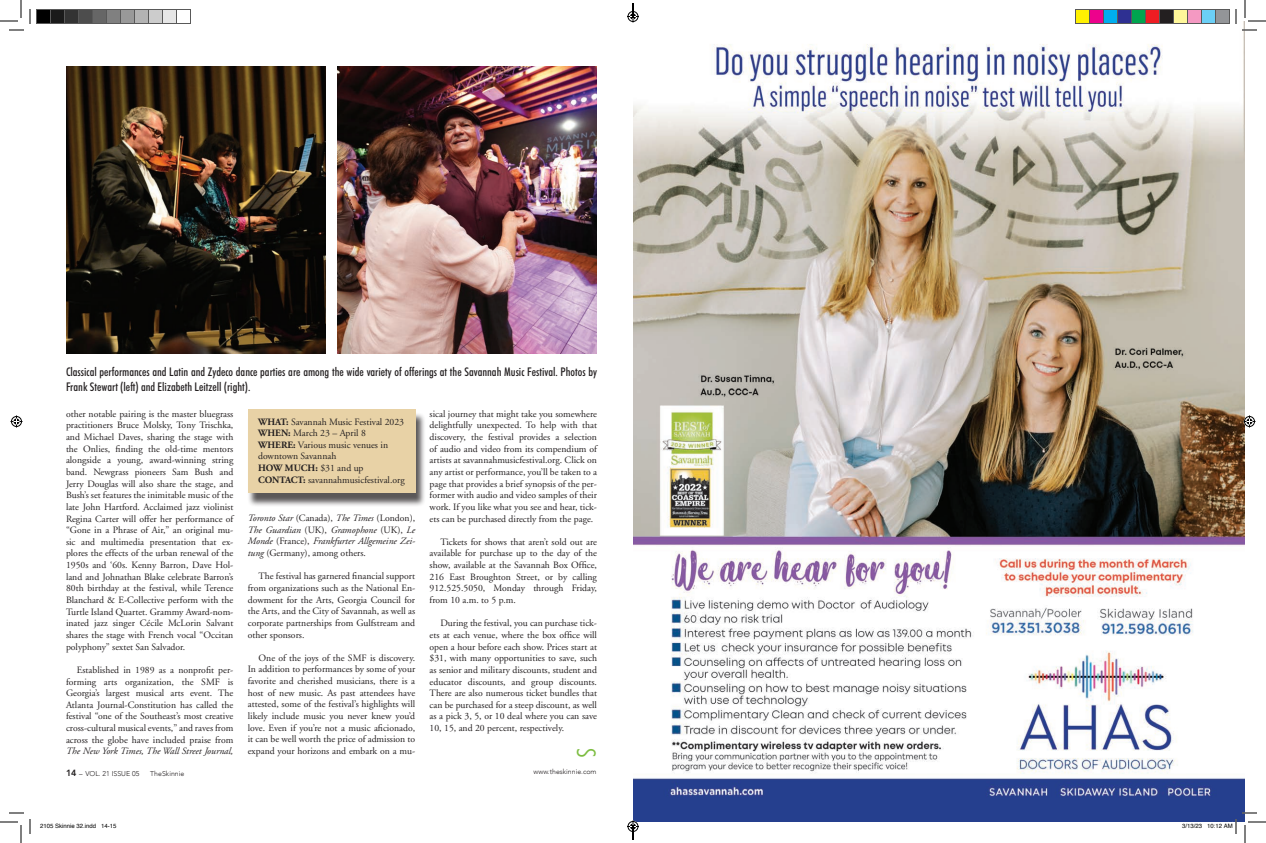
<style>
.page{position:relative;width:1266px;height:843px;background:#fff}
.page>*{position:absolute;margin:0;border:0;box-sizing:border-box;transform-origin:0 0}
.t1{font:300 condensed 26px "Futura BT";color:#7dbd41}
.t2{font:500 condensed 12px/14.4px "Futura BT";color:#231f20}
.t3{font:9.7px/11.6px "Adobe Garamond";color:#231f20;text-align:justify}
.t4{font:italic 9.7px/11.6px "Adobe Garamond";color:#231f20;text-align:justify}
.t5{font:300 7px "Avenir";color:#231f20}
.t6{font:6px "Helvetica";color:#000}
.s1{font-weight:700}
.s2{font-style:normal}
.s3{font-weight:800;font-size:9px}
</style>
<div class="page">
<div style="left:247px;top:413px;width:179px;height:94px;background:#231f20;opacity:.75"></div>
<div style="left:248px;top:410px;width:167px;height:83px;background:#e8d2a6"></div>
<img style="left:66px;top:67px;width:259px;height:287px">
<img style="left:338px;top:66px;width:259px;height:288px">
<img style="left:633px;top:22px;width:612px;height:800px">
<svg style="left:0;top:0;width:31px;height:31px"></svg>
<svg style="left:0;top:812px;width:31px;height:31px"></svg>
<svg style="left:1235px;top:0;width:31px;height:31px"></svg>
<svg style="left:10px;top:416px;width:12px;height:12px"></svg>
<svg style="left:1244px;top:416px;width:12px;height:12px"></svg>
<div style="left:36px;top:10px;width:14px;height:14px;background:#000"></div>
<div style="left:36px;top:9px;width:15px;height:15px;border:1px solid #595959"></div>
<div style="left:50px;top:10px;width:14px;height:14px;background:#1a1a1a"></div>
<div style="left:50px;top:9px;width:15px;height:15px;border:1px solid #595959"></div>
<div style="left:64px;top:10px;width:14px;height:14px;background:#333"></div>
<div style="left:64px;top:9px;width:15px;height:15px;border:1px solid #595959"></div>
<div style="left:78px;top:10px;width:14px;height:14px;background:#4d4d4d"></div>
<div style="left:78px;top:9px;width:15px;height:15px;border:1px solid #595959"></div>
<div style="left:92px;top:10px;width:14px;height:14px;background:#666"></div>
<div style="left:92px;top:9px;width:15px;height:15px;border:1px solid #595959"></div>
<div style="left:106px;top:10px;width:14px;height:14px;background:#808080"></div>
<div style="left:106px;top:9px;width:15px;height:15px;border:1px solid #595959"></div>
<div style="left:120px;top:10px;width:14px;height:14px;background:#999"></div>
<div style="left:120px;top:9px;width:15px;height:15px;border:1px solid #595959"></div>
<div style="left:134px;top:10px;width:14px;height:14px;background:#b3b3b3"></div>
<div style="left:134px;top:9px;width:15px;height:15px;border:1px solid #595959"></div>
<div style="left:148px;top:10px;width:14px;height:14px;background:#ccc"></div>
<div style="left:148px;top:9px;width:15px;height:15px;border:1px solid #595959"></div>
<div style="left:162px;top:10px;width:14px;height:14px;background:#e6e6e6"></div>
<div style="left:162px;top:9px;width:15px;height:15px;border:1px solid #595959"></div>
<div style="left:176px;top:9px;width:15px;height:15px;border:1px solid #595959"></div>
<div style="left:1076px;top:10px;width:14px;height:14px;background:#fff101"></div>
<div style="left:1075px;top:9px;width:15px;height:15px;border:1px solid #595959"></div>
<div style="left:1090px;top:10px;width:14px;height:14px;background:#ed028c"></div>
<div style="left:1089px;top:9px;width:15px;height:15px;border:1px solid #595959"></div>
<div style="left:1104px;top:10px;width:14px;height:14px;background:#00aeef"></div>
<div style="left:1103px;top:9px;width:15px;height:15px;border:1px solid #595959"></div>
<div style="left:1118px;top:10px;width:14px;height:14px;background:#2e3092"></div>
<div style="left:1117px;top:9px;width:15px;height:15px;border:1px solid #595959"></div>
<div style="left:1132px;top:10px;width:14px;height:14px;background:#00a54f"></div>
<div style="left:1131px;top:9px;width:15px;height:15px;border:1px solid #595959"></div>
<div style="left:1146px;top:10px;width:14px;height:14px;background:#ee1d23"></div>
<div style="left:1145px;top:9px;width:15px;height:15px;border:1px solid #595959"></div>
<div style="left:1160px;top:10px;width:14px;height:14px;background:#231f20"></div>
<div style="left:1159px;top:9px;width:15px;height:15px;border:1px solid #595959"></div>
<div style="left:1174px;top:10px;width:14px;height:14px;background:#fff79a"></div>
<div style="left:1173px;top:9px;width:15px;height:15px;border:1px solid #595959"></div>
<div style="left:1188px;top:10px;width:14px;height:14px;background:#f499c2"></div>
<div style="left:1187px;top:9px;width:15px;height:15px;border:1px solid #595959"></div>
<div style="left:1202px;top:10px;width:14px;height:14px;background:#6bcff6"></div>
<div style="left:1201px;top:9px;width:15px;height:15px;border:1px solid #595959"></div>
<div style="left:1216px;top:10px;width:14px;height:14px;background:#939598"></div>
<div style="left:1215px;top:9px;width:15px;height:15px;border:1px solid #595959"></div>
<svg style="left:1182px;top:812px;width:84px;height:31px"></svg>
<svg style="left:627px;top:3px;width:12px;height:19px"></svg>
<svg style="left:627px;top:820px;width:12px;height:20px"></svg>
<p class="t2" style="left:66px;top:365px;width:533px">Classical performances and Latin and Zydeco dance parties are among the wide variety of offerings at the Savannah Music Festival. Photos by<br>Frank Stewart (left) and Elizabeth Leitzell (right).</p>
<p class="t3" style="left:66px;top:408px;width:169px">other notable pairing is the master bluegrass practitioners Bruce Molsky, Tony Trischka, and Michael Daves, sharing the stage with the Onlies, finding the old-time mentors alongside a young, award-winning string band. Newgrass pioneers Sam Bush and Jerry Douglas will also share the stage, and Bush’s set features the inimitable music of the late John Hartford. Acclaimed jazz violinist Regina Carter will offer her performance of “Gone in a Phrase of Air,” an original mu&shy;sic and multimedia presentation that ex&shy;plores the effects of the urban renewal of the 1950s and ‘60s. Kenny Barron, Dave Hol&shy;land and Johnathan Blake celebrate Barron’s 80th birthday at the festival, while Terence Blanchard &amp; E-Collective perform with the Turtle Island Quartet. Grammy Award-nom&shy;inated jazz singer Cécile McLorin Salvant shares the stage with French vocal “Occitan polyphony” sextet San Salvador.</p>
<p class="t3" style="left:66px;top:664px;width:169px;text-indent:11px">Established in 1989 as a nonprofit per&shy;forming arts organization, the SMF is Georgia’s largest musical arts event. The Atlanta Journal-Constitution has called the festival “one of the Southeast’s most creative cross-cultural musical events,” and raves from across the globe have included praise from</p>
<p class="t4" style="left:66px;top:746px;width:169px">The New York Times, The Wall Street Journal,</p>
<p class="t3" style="left:258px;top:416px;width:148px;text-align:left"><span class="s1">WHAT:</span> Savannah Music Festival 2023<br><span class="s1">WHEN:</span> March 23 – April 8<br><span class="s1">WHERE:</span> Various music venues in downtown Savannah<br><span class="s1">HOW MUCH:</span> $31 and up<br><span class="s1">CONTACT:</span> savannahmusicfestival.org</p>
<p class="t4" style="left:248px;top:513px;width:169px">Toronto Star <span class="s2">(Canada),</span> The Times <span class="s2">(London), </span>The Guardian <span class="s2">(UK),</span> Gramophone <span class="s2">(UK),</span> Le Monde <span class="s2">(France),</span> Frankfurter Allgemeine Zei&shy;tung <span class="s2">(Germany), among others.</span></p>
<p class="t3" style="left:248px;top:571px;width:169px;text-indent:11px">The festival has garnered financial support from organizations such as the National En&shy;dowment for the Arts, Georgia Council for the Arts, and the City of Savannah, as well as corporate partnerships from Gulfstream and other sponsors.</p>
<p class="t3" style="left:248px;top:652px;width:169px;text-indent:11px">One of the joys of the SMF is discovery.<br>In addition to performances by some of your favorite and cherished musicians, there is a host of new music. As past attendees have attested, some of the festival’s highlights will likely include music you never knew you’d love. Even if you’re not a music aficionado, it can be well worth the price of admission to expand your horizons and embark on a mu-</p>
<p class="t3" style="left:430px;top:408px;width:169px">sical journey that might take you somewhere delightfully unexpected. To help with that discovery, the festival provides a selection of audio and video from its compendium of artists at savannahmusicfestival.org. Click on any artist or performance, you’ll be taken to a page that provides a brief synopsis of the per&shy;former with audio and video samples of their work. If you like what you see and hear, tick&shy;ets can be purchased directly from the page.</p>
<p class="t3" style="left:430px;top:536px;width:169px;text-indent:11px">Tickets for shows that aren’t sold out are available for purchase up to the day of the show, available at the Savannah Box Office, 216 East Broughton Street, or by calling 912.525.5050, Monday through Friday, from 10 a.m. to 5 p.m.</p>
<p class="t3" style="left:430px;top:618px;width:169px;text-indent:11px">During the festival, you can purchase tick&shy;ets at each venue, where the box office will open a hour before each show. Prices start at $31, with many opportunities to save, such as senior and military discounts, student and educator discounts, and group discounts.<br>There are also numerous ticket bundles that can be purchased for a steep discount, as well as a pick 3, 5, or 10 deal where you can save 10, 15, and 20 percent, respectively.</p>
<h1 class="t1" style="left:602px;top:748px;width:11px;rotate:90deg">S</h1>
<p class="t5" style="left:66px;top:770px;width:75px"><span class="s3">14</span> – VOL. 21 ISSUE 05</p>
<p class="t5" style="left:150px;top:770px;width:36px">TheSkinnie</p>
<p class="t5" style="left:534px;top:768px;width:65px">www.theskinnie.com</p>
<p class="t6" style="left:40px;top:821px;width:78px">2105 Skinnie 32.indd 14-15</p>
<p class="t6" style="left:1182px;top:821px;width:52px">3/13/23 10:12 AM</p>
</div>
